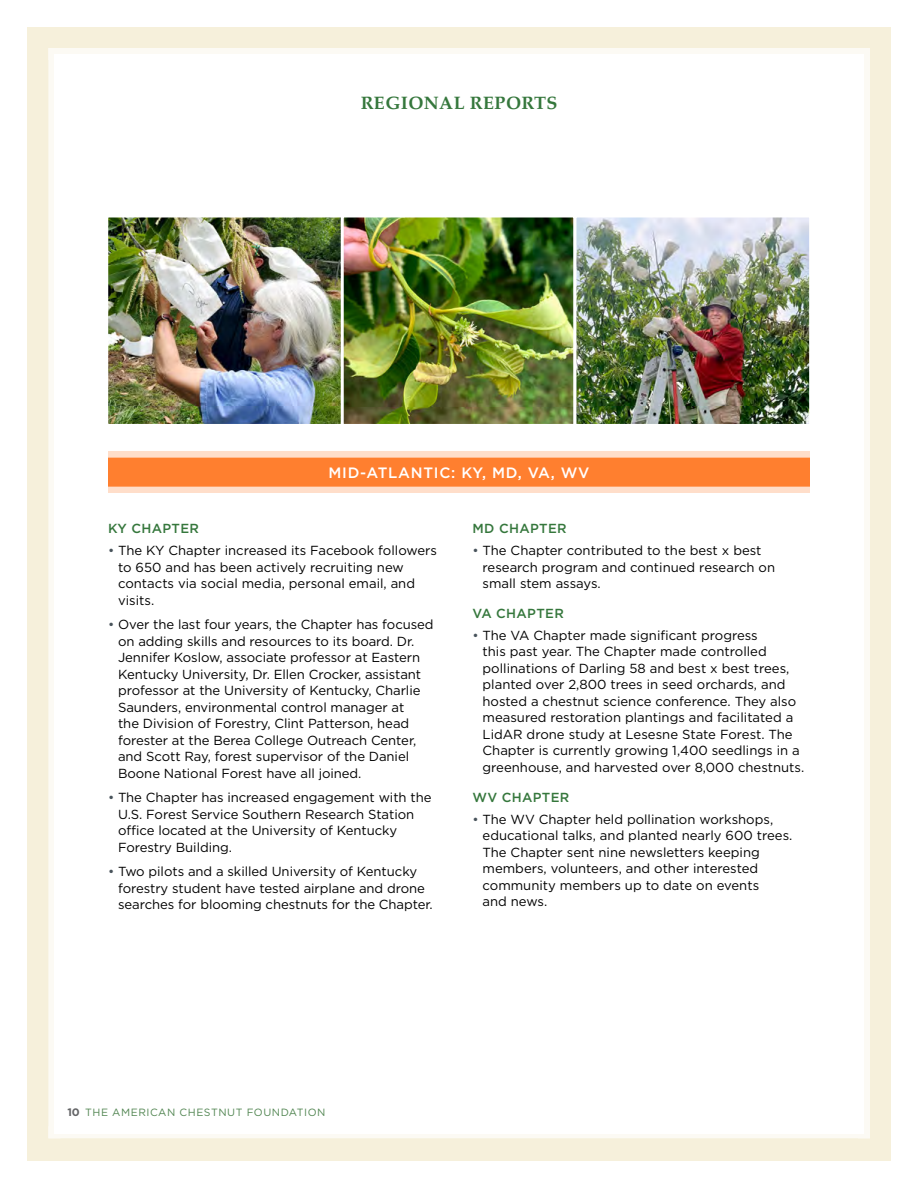
<style>
.page{position:relative;width:918px;height:1188px;background:#fff}
.page>*{position:absolute;margin:0;border:0;box-sizing:border-box;transform-origin:0 0}
.t1{font:700 18px "Palatino";letter-spacing:.025em;color:#35773c}
.t2{font:500 15px "Gotham";letter-spacing:.05em;color:#fff}
.t3{font:13.2px/16.5px "Gotham";letter-spacing:-.005em;color:#000}
.t4{font:500 13.2px "Gotham";letter-spacing:.025em;color:#35773c}
.t5{font:10.5px "Gotham";letter-spacing:.05em;color:#518551}
.s1{color:#48535b}
.s2{font-weight:700;font-size:10.8px;color:#636466}
</style>
<div class="page">
<img style="left:109px;top:218px;width:231px;height:205px">
<div style="left:105px;top:214px;width:239px;height:213px;border:3px solid #fff"></div>
<img style="left:345px;top:218px;width:228px;height:205px">
<div style="left:341px;top:214px;width:236px;height:213px;border:3px solid #fff"></div>
<img style="left:577px;top:218px;width:231px;height:205px">
<div style="left:573px;top:214px;width:239px;height:213px;border:3px solid #fff"></div>
<div style="left:108px;top:452px;width:702px;height:41px;background:#ff7f2f"></div>
<svg style="left:108px;top:451px;width:702px;height:7px;background:#ffd9c1"></svg>
<div style="left:108px;top:487px;width:702px;height:6px;background:#ffdeca"></div>
<div style="left:27px;top:27px;width:864px;height:1134px;border:27px solid #f6f0db"></div>
<div style="left:54px;top:48px;width:810px;height:12px;background:#fcfaf4"></div>
<div style="left:54px;top:1126px;width:810px;height:12px;background:#fff"></div>
<div style="left:48px;top:54px;width:12px;height:1078px;background:#fcfaf4"></div>
<div style="left:858px;top:54px;width:12px;height:1078px;background:#fff"></div>
<h1 class="t1" style="left:361px;top:88px;width:198px">REGIONAL REPORTS</h1>
<p class="t2" style="left:328px;top:463px;width:263px">MID-ATLANTIC: KY, MD, VA, WV</p>
<p class="t4" style="left:108px;top:520px;width:92px">KY CHAPTER</p>
<p class="t3" style="left:118px;top:542px;width:321px;text-indent:-10px"><span class="s1">•</span> The KY Chapter increased its Facebook followers to 650 and has been actively recruiting new contacts via social media, personal email, and visits.</p>
<p class="t3" style="left:118px;top:616px;width:317px;text-indent:-10px"><span class="s1">•</span> Over the last four years, the Chapter has focused on adding skills and resources to its board. Dr.<br>Jennifer Koslow, associate professor at Eastern Kentucky University, Dr. Ellen Crocker, assistant professor at the University of Kentucky, Charlie Saunders, environmental control manager at<br>the Division of Forestry, Clint Patterson, head forester at the Berea College Outreach Center, and Scott Ray, forest supervisor of the Daniel Boone National Forest have all joined.</p>
<p class="t3" style="left:118px;top:789px;width:315px;text-indent:-10px"><span class="s1">•</span> The Chapter has increased engagement with the U.S. Forest Service Southern Research Station office located at the University of Kentucky Forestry Building.</p>
<p class="t3" style="left:118px;top:863px;width:316px;text-indent:-10px"><span class="s1">•</span> Two pilots and a skilled University of Kentucky forestry student have tested airplane and drone searches for blooming chestnuts for the Chapter.</p>
<p class="t4" style="left:472px;top:520px;width:96px">MD CHAPTER</p>
<p class="t3" style="left:483px;top:542px;width:294px;text-indent:-10px"><span class="s1">•</span> The Chapter contributed to the best x best research program and continued research on small stem assays.</p>
<p class="t4" style="left:472px;top:605px;width:93px">VA CHAPTER</p>
<p class="t3" style="left:483px;top:627px;width:323px;text-indent:-10px"><span class="s1">•</span> The VA Chapter made significant progress<br>this past year. The Chapter made controlled pollinations of Darling 58 and best x best trees, planted over 2,800 trees in seed orchards, and hosted a chestnut science conference. They also measured restoration plantings and facilitated a LidAR drone study at Lesesne State Forest. The Chapter is currently growing 1,400 seedlings in a greenhouse, and harvested over 8,000 chestnuts.</p>
<p class="t4" style="left:472px;top:789px;width:98px">WV CHAPTER</p>
<p class="t3" style="left:483px;top:811px;width:311px;text-indent:-10px"><span class="s1">•</span> The WV Chapter held pollination workshops, educational talks, and planted nearly 600 trees.<br>The Chapter sent nine newsletters keeping members, volunteers, and other interested community members up to date on events<br>and news.</p>
<p class="t5" style="left:68px;top:1105px;width:260px"><span class="s2">10</span> THE AMERICAN CHESTNUT FOUNDATION</p>
</div>
